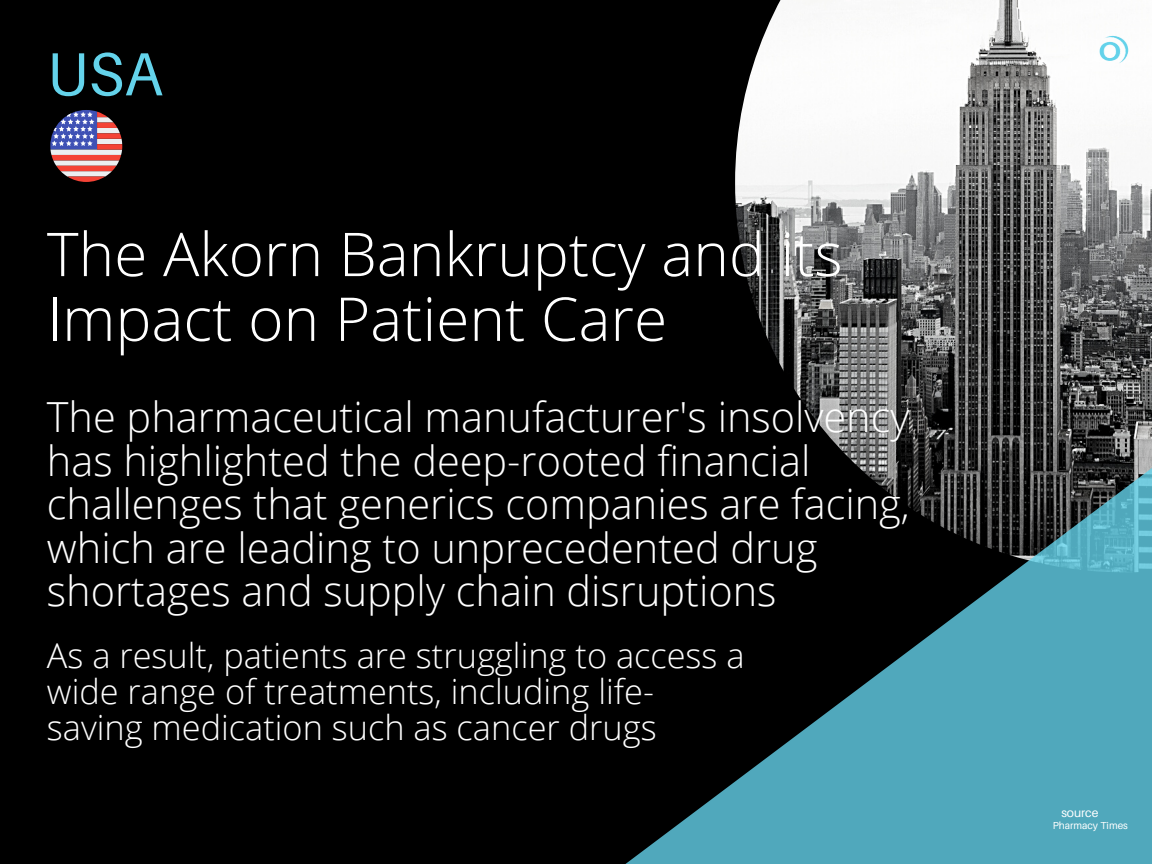
<style>
.page{position:relative;width:1152px;height:864px;background:#000}
.page>*{position:absolute;margin:0;border:0;box-sizing:border-box;transform-origin:0 0}
.t1{font:60.9px "Aileron";color:#64d3eb}
.t2{font:300 60.45px/64.8px "Open Sans";color:#fff}
.t3{font:300 41.55px/43.7px "Open Sans";color:#fff}
.t4{font:300 34.35px/36px "Open Sans";color:#fff}
.t5{font:12.15px "Aileron";color:#fff}
.t6{font:10.2px "Aileron";color:#fff}
</style>
<div class="page">
<img style="left:735px;top:0;width:417px;height:323px">
<img style="left:1100px;top:35px;width:28px;height:28px">
<svg style="left:625px;top:323px;width:527px;height:541px"></svg>
<svg style="left:50px;top:110px;width:72px;height:72px"></svg>
<p class="t1" style="left:47px;top:36px;width:118px">USA</p>
<p class="t2" style="left:47px;top:220px;width:797px">The Akorn Bankruptcy and its<br>Impact on Patient Care</p>
<p class="t3" style="left:47px;top:394px;width:864px">The pharmaceutical manufacturer's insolvency has highlighted the deep-rooted financial challenges that generics companies are facing, which are leading to unprecedented drug shortages and supply chain disruptions</p>
<p class="t4" style="left:47px;top:636px;width:699px">As a result, patients are struggling to access a wide range of treatments, including life&shy;saving medication such as cancer drugs</p>
<p class="t5" style="left:1061px;top:806px;width:39px">source</p>
<p class="t6" style="left:1053px;top:819px;width:77px">Pharmacy Times</p>
</div>
